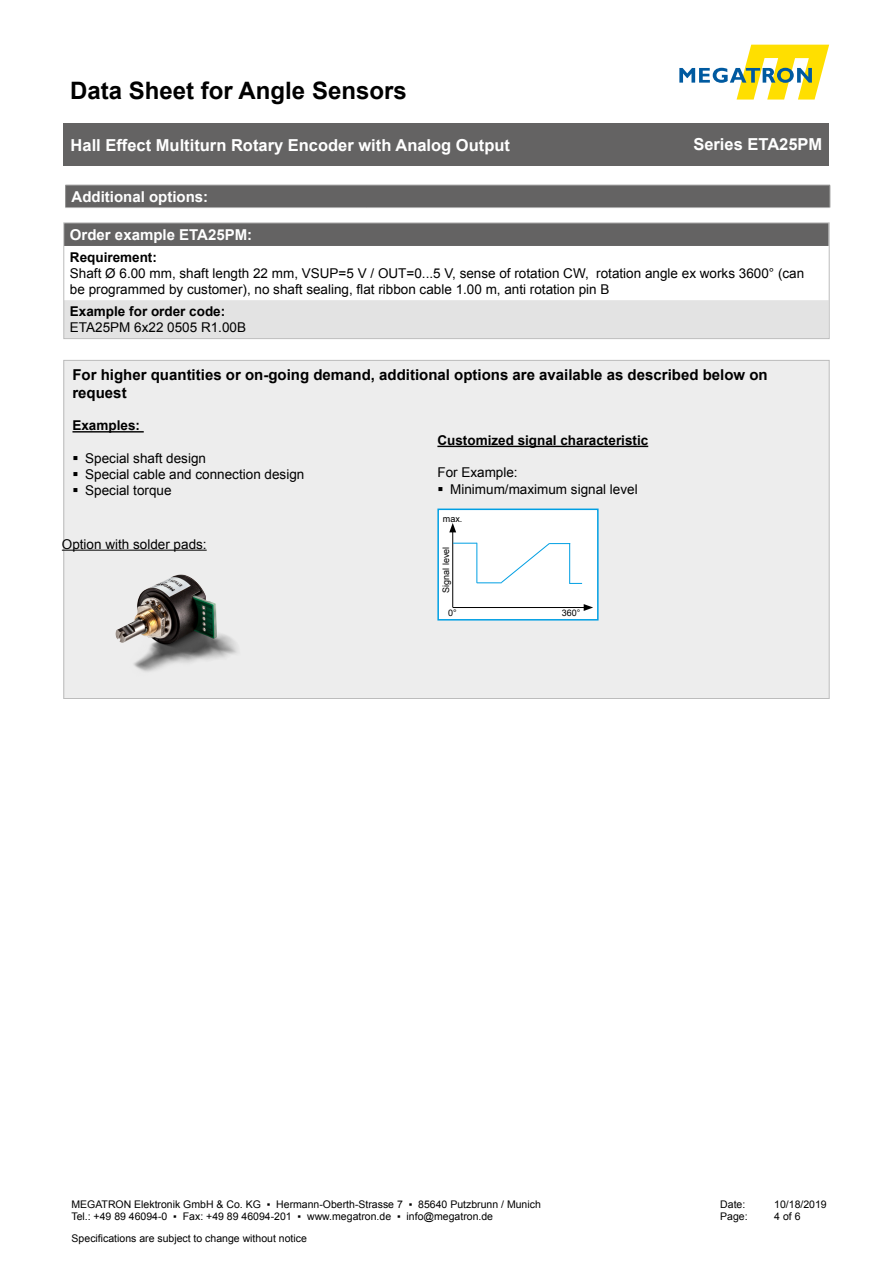
<style>
.page{position:relative;width:893px;height:1263px;background:#fff}
.page>*{position:absolute;margin:0;border:0;box-sizing:border-box;transform-origin:0 0}
.t1{font:700 24px "Arial";color:#000}
.t2{font:700 16.5px "Arial";color:#fff}
.t3{font:700 15px/18px "Arial";color:#000}
.t4{font:700 15px "Arial";color:#fff}
.t5{font:13.5px/16.2px "Arial";color:#000}
.t6{font:700 13.5px "Arial";color:#000}
.t7{font:10.5px/12.6px "Arial";color:#000}
.t8{font:9px "Arial";color:#000}
</style>
<div class="page">
<svg style="left:679px;top:45px;width:150px;height:55px"></svg>
<div style="left:64px;top:123px;width:765px;height:43px;background:#646363"></div>
<div style="left:64px;top:360px;width:765px;height:338px;background:#ededed"></div>
<hr style="left:72px;top:431px;width:72px;height:1px;background:#000">
<div style="left:437px;top:508px;width:162px;height:112px;background:#fff;border:2px solid #009fe3"></div>
<hr style="left:452px;top:530px;width:1px;height:77px;background:#000">
<svg style="left:449px;top:523px;width:7px;height:9px"></svg>
<hr style="left:453px;top:607px;width:133px;height:1px;background:#000">
<svg style="left:584px;top:604px;width:9px;height:7px"></svg>
<svg style="left:453px;top:542px;width:129px;height:42px"></svg>
<svg style="left:65px;top:185px;width:766px;height:23px;background:#686868"></svg>
<img style="left:115px;top:574px;width:122px;height:98px">
<hr style="left:62px;top:550px;width:145px;height:1px;background:#000">
<hr style="left:437px;top:446px;width:211px;height:1px;background:#000">
<div style="left:66px;top:225px;width:761px;height:21px;background:#646363"></div>
<div style="left:66px;top:300px;width:761px;height:37px;background:#e3e3e3"></div>
<div style="left:64px;top:223px;width:765px;height:116px;border:1px solid #bcbcbc"></div>
<h1 class="t1" style="left:70px;top:74px;width:338px">Data Sheet for Angle Sensors</h1>
<p class="t2" style="left:71px;top:134px;width:441px">Hall Effect Multiturn Rotary Encoder with Analog Output</p>
<p class="t2" style="left:693px;top:133px;width:130px">Series ETA25PM</p>
<p class="t4" style="left:72px;top:187px;width:138px">Additional options:</p>
<p class="t4" style="left:70px;top:225px;width:184px">Order example ETA25PM:</p>
<p class="t6" style="left:70px;top:248px;width:89px">Requirement:</p>
<p class="t5" style="left:70px;top:265px;width:736px">Shaft Ø 6.00 mm, shaft length 22 mm, VSUP=5 V / OUT=0...5 V, sense of rotation CW, rotation angle ex works 3600° (can be programmed by customer), no shaft sealing, flat ribbon cable 1.00 m, anti rotation pin B</p>
<p class="t6" style="left:70px;top:302px;width:157px">Example for order code:</p>
<p class="t5" style="left:70px;top:319px;width:178px">ETA25PM 6x22 0505 R1.00B</p>
<p class="t3" style="left:72px;top:366px;width:697px">For higher quantities or on-going demand, additional options are available as described below on request</p>
<p class="t6" style="left:72px;top:417px;width:69px">Examples:</p>
<p class="t5" style="left:85px;top:450px;width:122px">Special shaft design</p>
<p class="t5" style="left:85px;top:466px;width:221px">Special cable and connection design</p>
<p class="t5" style="left:85px;top:482px;width:88px">Special torque</p>
<p class="t6" style="left:437px;top:431px;width:212px">Customized signal characteristic</p>
<p class="t5" style="left:437px;top:465px;width:82px">For Example:</p>
<p class="t5" style="left:450px;top:481px;width:189px">Minimum/maximum signal level</p>
<p class="t5" style="left:62px;top:536px;width:146px">Option with solder pads:</p>
<p class="t8" style="left:443px;top:513px;width:21px">max.</p>
<p class="t8" style="left:440px;top:592px;width:48px;rotate:-90deg">Signal level</p>
<p class="t8" style="left:448px;top:606px;width:10px">0°</p>
<p class="t8" style="left:562px;top:606px;width:20px">360°</p>
<p class="t7" style="left:71px;top:1198px;width:471px">MEGATRON Elektronik GmbH &amp; Co. KG ▪ Hermann-Oberth-Strasse 7 ▪ 85640 Putzbrunn / Munich<br>Tel.: +49 89 46094-0 ▪ Fax: +49 89 46094-201 ▪ www.megatron.de ▪ info@megatron.de</p>
<p class="t7" style="left:720px;top:1198px;width:27px">Date:</p>
<p class="t7" style="left:774px;top:1198px;width:54px">10/18/2019</p>
<p class="t7" style="left:720px;top:1210px;width:29px">Page:</p>
<p class="t7" style="left:774px;top:1210px;width:28px">4 of 6</p>
<p class="t7" style="left:72px;top:1232px;width:237px">Specifications are subject to change without notice</p>
</div>
